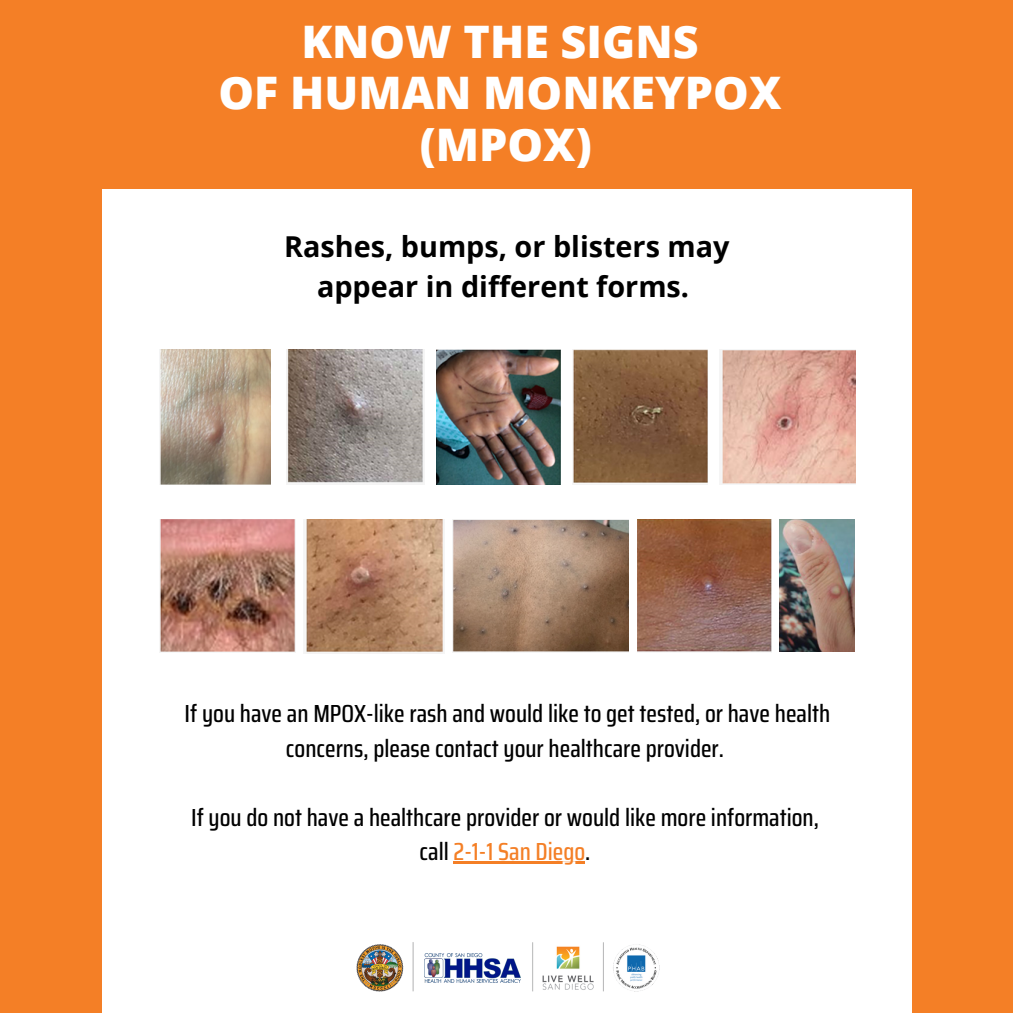
<style>
.page{position:relative;width:1013px;height:1013px;background:#fff}
.page>*{position:absolute;margin:0;border:0;box-sizing:border-box;transform-origin:0 0}
.t1{font:800 44.88px/51.8px "Open Sans";color:#fff;text-align:center}
.t2{font:700 28.75px/40.1px "Open Sans";color:#000;text-align:center}
.t3{font:500 24.75px/34.5px "Saira Condensed";color:#000;text-align:center}
.s1{color:#f47f26}
</style>
<div class="page">
<div style="left:0;top:0;width:1012px;height:1012px;background:#f47f26"></div>
<div style="left:102px;top:190px;width:809px;height:822px;background:#fff"></div>
<hr style="left:453px;top:861px;width:132px;height:2px;background:#f47f26">
<img style="left:159px;top:349px;width:112px;height:135px">
<img style="left:779px;top:520px;width:75px;height:131px">
<img style="left:436px;top:349px;width:125px;height:135px">
<img style="left:452px;top:520px;width:177px;height:132px">
<img style="left:573px;top:349px;width:135px;height:134px">
<img style="left:160px;top:520px;width:136px;height:132px">
<img style="left:720px;top:349px;width:135px;height:135px">
<img style="left:304px;top:520px;width:140px;height:133px">
<img style="left:286px;top:349px;width:138px;height:135px">
<img style="left:637px;top:520px;width:134px;height:132px">
<img style="left:356px;top:942px;width:304px;height:50px">
<h1 class="t1" style="left:218px;top:14px;width:564px">KNOW THE SIGNS<br>OF HUMAN MONKEYPOX (MPOX)</h1>
<p class="t2" style="left:284px;top:226px;width:447px">Rashes, bumps, or blisters may appear in different forms.</p>
<p class="t3" style="left:184px;top:696px;width:647px">If you have an MPOX-like rash and would like to get tested, or have health concerns, please contact your healthcare provider.</p>
<p class="t3" style="left:191px;top:799px;width:629px">If you do not have a healthcare provider or would like more information, call <span class="s1">2-1-1 San Diego</span>.</p>
</div>
